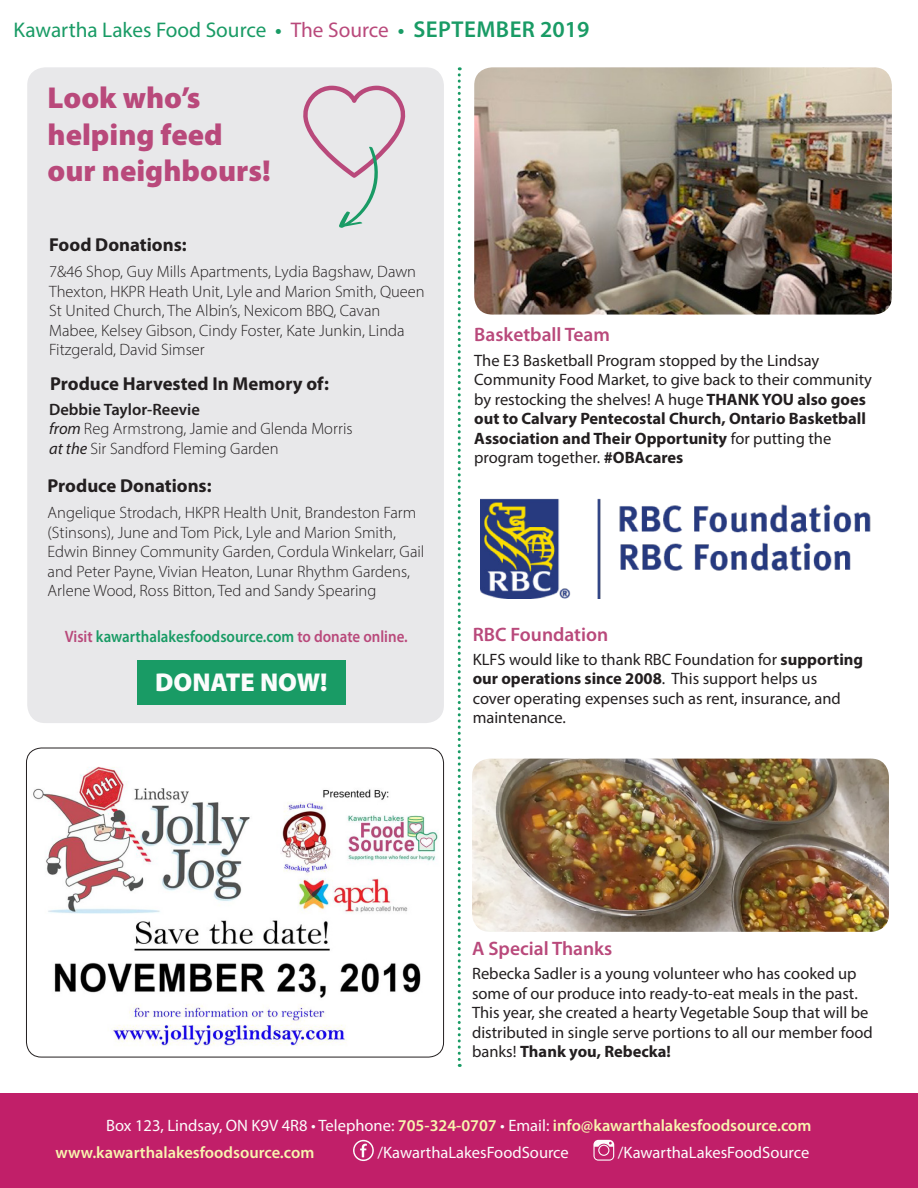
<style>
.page{position:relative;width:918px;height:1188px;background:#fff}
.page>*{position:absolute;margin:0;border:0;box-sizing:border-box;transform-origin:0 0}
.t1{font:900 30.3px/36.5px "Myriad Pro";color:#b9497b}
.t2{font:900 25.95px "Myriad Pro";color:#fcfcfc}
.t3{font:21.3px "Myriad Pro";color:#199b65}
.Thank_Yous_Title{font:600 19.5px "Myriad Pro";color:#b9497b}
.Whos_Helping_Title{font:700 18.75px "Myriad Pro";color:#231f20}
.Thank_Yous_Body_Text{font:16.5px/19.5px "Myriad Pro";color:#231f20}
.Donators{font:300 16.5px/19.5px "Myriad Pro";color:#231f20}
.t4{font:600 16.5px/26.5px "Myriad Pro";color:#f8f5af}
.t5{font:16.5px "Myriad Pro";color:#fcfcfc}
.t6{font:600 16.5px "Myriad Pro";color:#199b65;scale:.91 1}
.Donators-2{font:600 16.5px "Myriad Pro";color:#231f20}
.s1{font-weight:600}
.s2{color:#b9497b}
.s3{font-weight:600;font-size:23.1px}
.s4{font-weight:400;font-style:italic}
.s5{font-weight:700}
.s6{font-weight:400;color:#fcfcfc}
</style>
<div class="page">
<div style="left:0;top:1093px;width:918px;height:95px;background:#c11f69"></div>
<svg style="left:593px;top:1140px;width:21px;height:21px"></svg>
<svg style="left:353px;top:1140px;width:21px;height:21px"></svg>
<svg style="left:458px;top:67px;width:3px;height:1000px"></svg>
<div style="left:27px;top:67px;width:417px;height:656px;background:#e8e8ea;border-radius:18px"></div>
<svg style="left:303px;top:86px;width:102px;height:142px"></svg>
<img style="left:474px;top:67px;width:418px;height:248px">
<img style="left:481px;top:498px;width:390px;height:100px">
<img style="left:472px;top:759px;width:417px;height:173px">
<img style="left:26px;top:766px;width:418px;height:291px">
<div style="left:26px;top:748px;width:418px;height:309px;border:1px solid #231f20;border-radius:15px"></div>
<div style="left:137px;top:661px;width:208px;height:44px;background:#199b65"></div>
<p class="t3" style="left:14px;top:16px;width:577px">Kawartha Lakes Food Source <span class="s1">•</span> <span class="s2">The Source</span> <span class="s1">•</span> <span class="s3">SEPTEMBER 2019</span></p>
<p class="t1" style="left:48px;top:79px;width:225px">Look who’s helping feed our neighbours!</p>
<p class="Whos_Helping_Title" style="left:49px;top:233px;width:139px">Food Donations:</p>
<p class="Donators" style="left:49px;top:262px;width:377px">7&amp;46 Shop, Guy Mills Apartments, Lydia Bagshaw, Dawn Thexton, HKPR Heath Unit, Lyle and Marion Smith, Queen St United Church, The Albin’s, Nexicom BBQ, Cavan Mabee, Kelsey Gibson, Cindy Foster, Kate Junkin, Linda Fitzgerald, David Simser</p>
<p class="Whos_Helping_Title" style="left:50px;top:372px;width:280px">Produce Harvested In Memory of:</p>
<p class="Donators-2" style="left:49px;top:399px;width:152px">Debbie Taylor-Reevie</p>
<p class="Donators" style="left:49px;top:419px;width:305px"><span class="s4">from</span> Reg Armstrong, Jamie and Glenda Morris</p>
<p class="Donators" style="left:49px;top:438px;width:231px"><span class="s4">at the</span> Sir Sandford Fleming Garden</p>
<p class="Whos_Helping_Title" style="left:48px;top:474px;width:166px">Produce Donations:</p>
<p class="Donators" style="left:48px;top:503px;width:378px">Angelique Strodach, HKPR Health Unit, Brandeston Farm (Stinsons), June and Tom Pick, Lyle and Marion Smith, Edwin Binney Community Garden, Cordula Winkelarr, Gail and Peter Payne, Vivian Heaton, Lunar Rhythm Gardens, Arlene Wood, Ross Bitton, Ted and Sandy Spearing</p>
<p class="t6" style="left:65px;top:625px;width:378px"><span class="s2">Visit</span> kawarthalakesfoodsource.com <span class="s2">to donate online.</span></p>
<p class="t2" style="left:155px;top:665px;width:174px">DONATE NOW!</p>
<p class="Thank_Yous_Title" style="left:474px;top:323px;width:137px">Basketball Team</p>
<p class="Thank_Yous_Body_Text" style="left:474px;top:350px;width:399px">The E3 Basketball Program stopped by the Lindsay Community Food Market, to give back to their community by restocking the shelves! A huge <span class="s5">THANK YOU also goes out to Calvary Pentecostal Church, Ontario Basketball Association and Their Opportunity</span> for putting the program together. <span class="s5">#OBAcares</span></p>
<p class="Thank_Yous_Title" style="left:473px;top:622px;width:137px">RBC Foundation</p>
<p class="Thank_Yous_Body_Text" style="left:473px;top:649px;width:392px">KLFS would like to thank RBC Foundation for <span class="s5">supporting our operations since 2008</span>. This support helps us<br>cover operating expenses such as rent, insurance, and maintenance.</p>
<p class="Thank_Yous_Title" style="left:472px;top:936px;width:142px">A Special Thanks</p>
<p class="Thank_Yous_Body_Text" style="left:472px;top:964px;width:402px">Rebecka Sadler is a young volunteer who has cooked up some of our produce into ready-to-eat meals in the past.<br>This year, she created a hearty Vegetable Soup that will be distributed in single serve portions to all our member food banks! <span class="s5">Thank you, Rebecka!</span></p>
<p class="t4" style="left:56px;top:1112px;width:758px;text-indent:51px"><span class="s6">Box 123, Lindsay, ON K9V 4R8 • Telephone:</span> 705-324-0707 <span class="s6">• Email:</span> info@kawarthalakesfoodsource.com www.kawarthalakesfoodsource.com</p>
<p class="t5" style="left:377px;top:1142px;width:193px">/KawarthaLakesFoodSource</p>
<p class="t5" style="left:618px;top:1142px;width:193px">/KawarthaLakesFoodSource</p>
</div>
